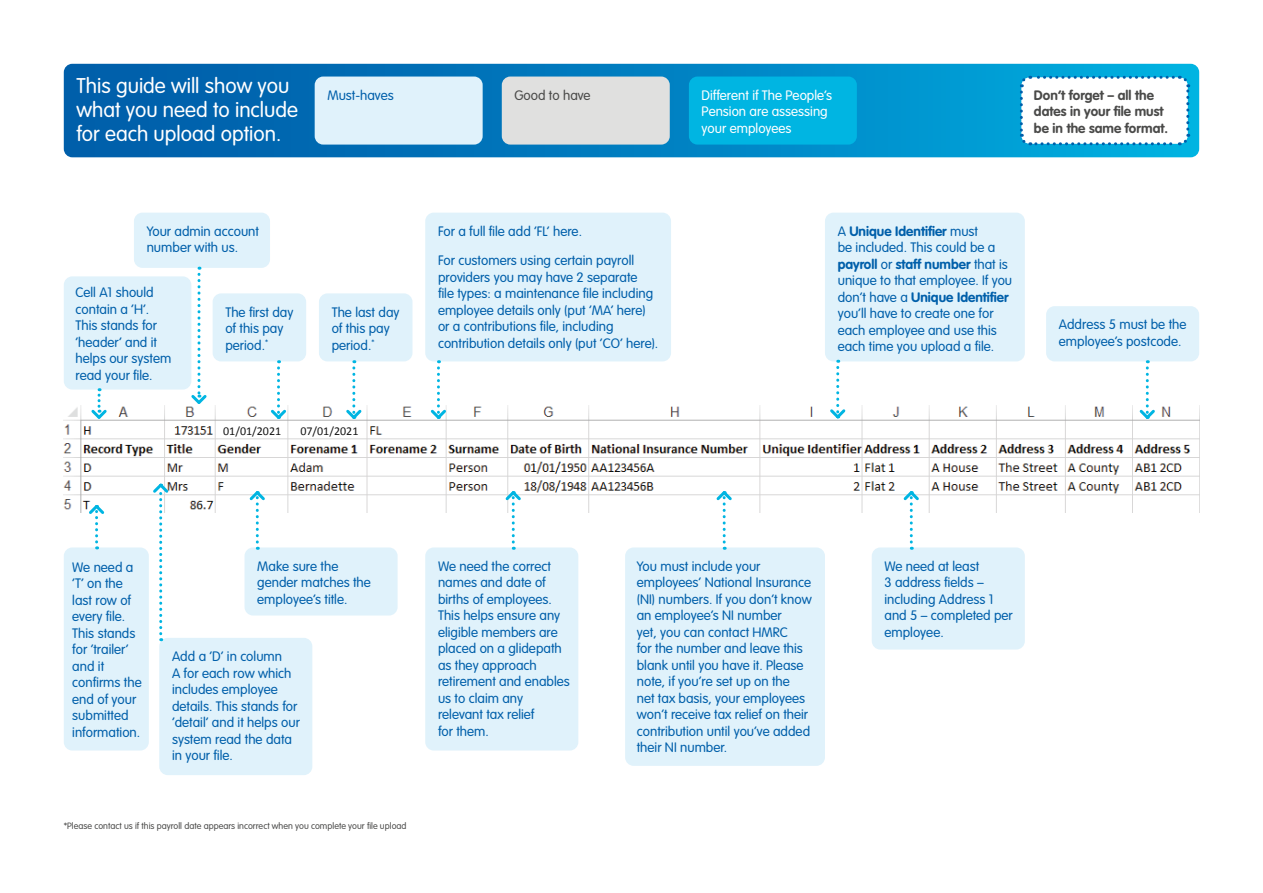
<style>
.page{position:relative;width:1263px;height:893px;background:#fff}
.page>*{position:absolute;margin:0;border:0;box-sizing:border-box;transform-origin:0 0}
.t1{font:300 21px/24px "VAG Rounded Std";color:#fff}
.t2{font:300 13.5px/16.5px "VAG Rounded Std";color:#005faa}
.t3{font:700 13.5px/16.5px "VAG Rounded Std";color:#4a4a49}
.t4{font:300 13.5px/16.5px "VAG Rounded Std";color:#fff}
.t5{font:300 13.5px "VAG Rounded Std";color:#4a4a49}
.t6{font:12px "Calibri";color:rgb(0 0 0/.92)}
.t7{font:300 9px "VAG Rounded Std";color:#4a4a49}
.s1{font-weight:700}
</style>
<div class="page">
<svg style="left:64px;top:64px;width:1135px;height:93px;background:#017dbf"></svg>
<div style="left:315px;top:77px;width:168px;height:68px;background:#e0f2fb;border-radius:9px"></div>
<div style="left:502px;top:77px;width:168px;height:68px;background:#e0e0df;border-radius:9px"></div>
<div style="left:689px;top:77px;width:168px;height:68px;background:#00b5e2;border-radius:9px"></div>
<svg style="left:1018px;top:74px;width:173px;height:73px"></svg>
<div style="left:425px;top:213px;width:246px;height:148px;background:#e0f2fb;border-radius:9px"></div>
<div style="left:625px;top:547px;width:200px;height:219px;background:#e0f2fb;border-radius:9px"></div>
<div style="left:825px;top:213px;width:200px;height:148px;background:#e0f2fb;border-radius:9px"></div>
<div style="left:1046px;top:306px;width:153px;height:55px;background:#e0f2fb;border-radius:9px"></div>
<div style="left:64px;top:276px;width:127px;height:114px;background:#e0f2fb;border-radius:9px"></div>
<div style="left:134px;top:213px;width:136px;height:55px;background:#e0f2fb;border-radius:9px"></div>
<div style="left:213px;top:293px;width:93px;height:68px;background:#e0f2fb;border-radius:9px"></div>
<div style="left:319px;top:293px;width:93px;height:68px;background:#e0f2fb;border-radius:9px"></div>
<div style="left:872px;top:547px;width:153px;height:102px;background:#e0f2fb;border-radius:9px"></div>
<div style="left:425px;top:547px;width:153px;height:203px;background:#e0f2fb;border-radius:9px"></div>
<div style="left:159px;top:638px;width:153px;height:137px;background:#e0f2fb;border-radius:9px"></div>
<div style="left:244px;top:547px;width:154px;height:68px;background:#e0f2fb;border-radius:9px"></div>
<div style="left:64px;top:547px;width:85px;height:203px;background:#e0f2fb;border-radius:9px"></div>
<img style="left:64px;top:406px;width:1135px;height:106px">
<div style="left:218px;top:423px;width:69px;height:14px;background:#fff"></div>
<div style="left:294px;top:423px;width:72px;height:14px;background:#fff"></div>
<svg style="left:89px;top:388px;width:20px;height:34px"></svg>
<svg style="left:268px;top:360px;width:21px;height:62px"></svg>
<svg style="left:343px;top:360px;width:21px;height:62px"></svg>
<svg style="left:189px;top:267px;width:20px;height:140px"></svg>
<svg style="left:428px;top:360px;width:21px;height:62px"></svg>
<svg style="left:827px;top:360px;width:21px;height:61px"></svg>
<svg style="left:1137px;top:360px;width:20px;height:62px"></svg>
<svg style="left:150px;top:481px;width:21px;height:160px"></svg>
<svg style="left:247px;top:488px;width:21px;height:62px"></svg>
<svg style="left:503px;top:488px;width:21px;height:62px"></svg>
<svg style="left:714px;top:488px;width:20px;height:62px"></svg>
<svg style="left:901px;top:488px;width:21px;height:62px"></svg>
<svg style="left:86px;top:502px;width:21px;height:47px"></svg>
<h1 class="t1" style="left:77px;top:74px;width:223px">This guide will show you what you need to include for each upload option.</h1>
<p class="t2" style="left:327px;top:87px;width:68px">Must-haves</p>
<p class="t5" style="left:514px;top:87px;width:78px">Good to have</p>
<p class="t4" style="left:702px;top:87px;width:132px">Different if The People’s<br>Pension are assessing your employees</p>
<p class="t3" style="left:1034px;top:87px;width:136px">Don’t forget – all the dates in your file must be in the same format.</p>
<p class="t2" style="left:147px;top:223px;width:114px">Your admin account number with us.</p>
<p class="t2" style="left:75px;top:285px;width:97px">Cell A1 should contain a ‘H’.<br>This stands for ‘header’ and it helps our system read your file.</p>
<p class="t2" style="left:225px;top:304px;width:70px">The first day of this pay period.<sup>*</sup></p>
<p class="t2" style="left:332px;top:304px;width:69px">The last day of this pay period.<sup>*</sup></p>
<p class="t6" style="left:223px;top:423px;width:60px">01/01/2021</p>
<p class="t6" style="left:300px;top:423px;width:60px">07/01/2021</p>
<p class="t2" style="left:438px;top:217px;width:198px;line-height:29.2px">For a full file add ‘FL’ here.<br>For customers using certain payroll</p>
<p class="t2" style="left:438px;top:269px;width:222px">providers you may have 2 separate<br>file types: a maintenance file including employee details only (put ‘MA’ here) or a contributions file, including contribution details only (put ‘CO’ here).</p>
<p class="t2" style="left:838px;top:223px;width:176px">A <span class="s1">Unique Identifier</span> must<br>be included. This could be a <span class="s1">payroll</span> or <span class="s1">staff number</span> that is unique to that employee. If you don’t have a <span class="s1">Unique Identifier </span>you’ll have to create one for each employee and use this each time you upload a file.</p>
<p class="t2" style="left:1059px;top:317px;width:129px">Address 5 must be the employee’s postcode.</p>
<p class="t2" style="left:72px;top:559px;width:71px">We need a ‘T’ on the last row of every file.<br>This stands for ‘trailer’ and it confirms the end of your submitted information.</p>
<p class="t2" style="left:257px;top:558px;width:115px">Make sure the gender matches the employee’s title.</p>
<p class="t2" style="left:172px;top:648px;width:129px">Add a ‘D’ in column<br>A for each row which includes employee details. This stands for ‘detail’ and it helps our system read the data in your file.</p>
<p class="t7" style="left:64px;top:821px;width:344px">*Please contact us if this payroll date appears incorrect when you complete your file upload</p>
<p class="t2" style="left:438px;top:558px;width:125px">We need the correct names and date of births of employees.<br>This helps ensure any eligible members are placed on a glidepath as they approach</p>
<p class="t2" style="left:438px;top:674px;width:133px">retirement.and enables us to claim any relevant tax relief<br>for them.</p>
<p class="t2" style="left:637px;top:558px;width:176px">You must include your employees’ National Insurance (NI) numbers. If you don’t know an employee’s NI number<br>yet, you can contact HMRC<br>for the number and leave this blank until you have it. Please note, if you’re set up on the<br>net tax basis, your employees won’t receive tax relief on their contribution until you’ve added their NI number.</p>
<p class="t2" style="left:884px;top:558px;width:130px">We need at least<br>3 address fields – including Address 1 and 5 – completed per employee.</p>
</div>
